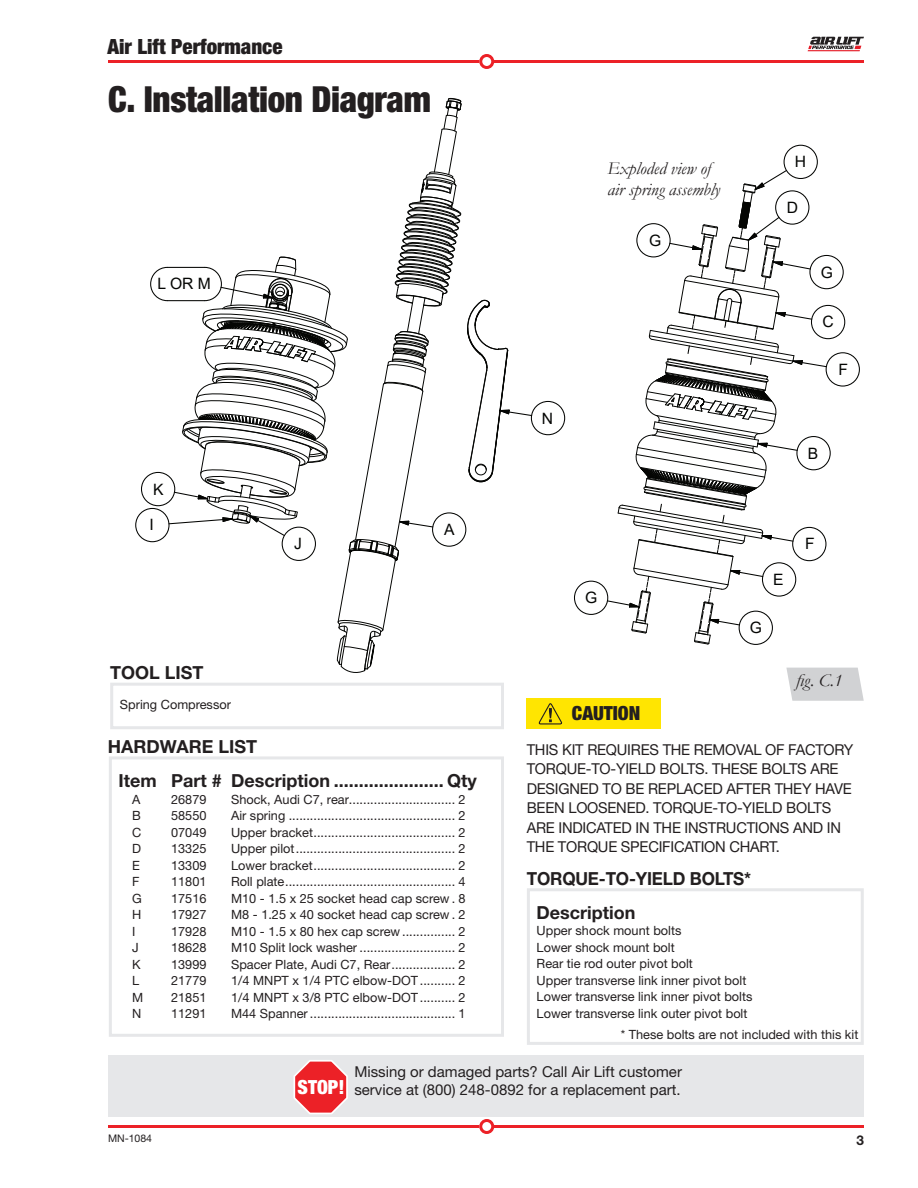
<style>
.page{position:relative;width:918px;height:1188px;background:#fff}
.page>*{position:absolute;margin:0;border:0;box-sizing:border-box;transform-origin:0 0}
.Section_header{font:900 condensed 36px "Helvetica Neue";letter-spacing:-.01em;color:#231f20}
.t1{font:900 condensed 21px "Helvetica Neue";color:#231f20}
.Danger_Icon{font:900 condensed 19.5px "Helvetica Neue";color:#231f20}
.Danger_Icon-2{font:900 condensed 19.5px "Helvetica Neue";color:#fff}
.Parts_heading{font:700 18px "Helvetica Neue";color:#231f20}
.Figure{font:italic 18px/21.6px "Garamond";color:#231f20}
.Parts_heading-2{font:700 18px "Helvetica Neue";color:#231f20;scale:.95 1}
.t2{font:15.6px "Arial";color:#040503}
.danger_text{font:15px/19.5px "Helvetica Neue";letter-spacing:-.015em;color:#231f20}
.Body_Text{font:15px "Helvetica Neue";color:#231f20}
.t3{font:700 13.5px "Helvetica Neue";color:#231f20}
.Parts_captions{font:12.75px "Helvetica Neue";color:#231f20}
.t4{font:10.5px "Helvetica Neue";color:#231f20}
</style>
<div class="page">
<hr style="left:493px;top:1125px;width:371px;height:3px;background:#ec2127">
<div style="left:479px;top:1119px;width:15px;height:15px;border:3px solid #ec2127;border-radius:50%"></div>
<hr style="left:108px;top:1125px;width:371px;height:3px;background:#ec2127">
<hr style="left:493px;top:60px;width:371px;height:3px;background:#ec2127">
<div style="left:479px;top:54px;width:15px;height:15px;border:3px solid #ec2127;border-radius:50%"></div>
<hr style="left:108px;top:60px;width:371px;height:3px;background:#ec2127">
<svg style="left:808px;top:37px;width:56px;height:14px"></svg>
<div style="left:574px;top:581px;width:34px;height:34px;border:1px solid #040503;border-radius:50%"></div>
<div style="left:784px;top:145px;width:34px;height:34px;border:1px solid #040503;border-radius:50%"></div>
<div style="left:809px;top:255px;width:35px;height:34px;border:1px solid #040503;border-radius:50%"></div>
<div style="left:796px;top:436px;width:35px;height:34px;border:1px solid #040503;border-radius:50%"></div>
<div style="left:826px;top:352px;width:34px;height:35px;border:1px solid #040503;border-radius:50%"></div>
<svg style="left:606px;top:169px;width:222px;height:476px"></svg>
<div style="left:811px;top:305px;width:34px;height:34px;border:1px solid #040503;border-radius:50%"></div>
<div style="left:135px;top:508px;width:35px;height:34px;border:1px solid #040503;border-radius:50%"></div>
<div style="left:141px;top:472px;width:34px;height:34px;border:1px solid #040503;border-radius:50%"></div>
<div style="left:531px;top:401px;width:34px;height:34px;border:1px solid #040503;border-radius:50%"></div>
<svg style="left:150px;top:98px;width:383px;height:575px"></svg>
<div style="left:432px;top:512px;width:34px;height:35px;border:1px solid #040503;border-radius:50%"></div>
<div style="left:109px;top:756px;width:395px;height:281px;border:3px solid #e6e7e9"></div>
<div style="left:108px;top:83px;width:328px;height:33px;background:#fff"></div>
<svg style="left:786px;top:668px;width:78px;height:33px;background:#d5d6d7"></svg>
<div style="left:108px;top:1055px;width:756px;height:62px;background:#e6e7e9"></div>
<svg style="left:293px;top:1060px;width:55px;height:54px"></svg>
<div style="left:527px;top:699px;width:134px;height:30px;background:#ffe501"></div>
<svg style="left:538px;top:703px;width:24px;height:22px"></svg>
<div style="left:527px;top:888px;width:337px;height:157px;border:3px solid #e6e7e9"></div>
<div style="left:110px;top:683px;width:394px;height:46px;border:3px solid #e6e7e9"></div>
<h2 class="t1" style="left:108px;top:33px;width:177px">Air Lift Performance</h2>
<p class="Section_header" style="left:108px;top:77px;width:324px">C. Installation Diagram</p>
<p class="t2" style="left:158px;top:273px;width:55px">L OR M</p>
<p class="t2" style="left:153px;top:478px;width:12px">K</p>
<p class="t2" style="left:150px;top:514px;width:6px">I</p>
<p class="Parts_heading" style="left:110px;top:661px;width:95px">TOOL LIST</p>
<p class="Parts_captions" style="left:120px;top:697px;width:112px">Spring Compressor</p>
<p class="t2" style="left:294px;top:533px;width:9px">J</p>
<p class="t2" style="left:444px;top:519px;width:12px">A</p>
<p class="Figure" style="left:608px;top:157px;width:114px">Exploded view of air spring assembly</p>
<p class="t2" style="left:649px;top:230px;width:14px">G</p>
<p class="t2" style="left:542px;top:407px;width:13px">N</p>
<p class="t2" style="left:795px;top:151px;width:13px">H</p>
<p class="t2" style="left:787px;top:197px;width:13px">D</p>
<p class="t2" style="left:821px;top:261px;width:14px">G</p>
<p class="t2" style="left:822px;top:311px;width:13px">C</p>
<p class="t2" style="left:839px;top:359px;width:11px">F</p>
<p class="t2" style="left:808px;top:443px;width:12px">B</p>
<p class="t2" style="left:585px;top:587px;width:14px">G</p>
<p class="Danger_Icon" style="left:572px;top:701px;width:70px">CAUTION</p>
<p class="t2" style="left:773px;top:569px;width:12px">E</p>
<p class="t2" style="left:750px;top:617px;width:14px">G</p>
<p class="t2" style="left:805px;top:533px;width:11px">F</p>
<p class="Figure" style="left:796px;top:669px;width:48px">fig. C.1</p>
<p class="Parts_heading" style="left:108px;top:735px;width:151px">HARDWARE LIST</p>
<p class="danger_text" style="left:527px;top:740px;width:328px">THIS KIT REQUIRES THE REMOVAL OF FACTORY TORQUE-TO-YIELD BOLTS. THESE BOLTS ARE DESIGNED TO BE REPLACED AFTER THEY HAVE BEEN LOOSENED. TORQUE-TO-YIELD BOLTS ARE INDICATED IN THE INSTRUCTIONS AND IN THE TORQUE SPECIFICATION CHART.</p>
<p class="Parts_heading" style="left:119px;top:769px;width:360px">Item Part # Description ...................... Qty</p>
<p class="Parts_captions" style="left:132px;top:791px;width:10px">A</p>
<p class="Parts_captions" style="left:171px;top:791px;width:37px">26879</p>
<p class="Parts_captions" style="left:231px;top:791px;width:236px">Shock, Audi C7, rear.............................. 2</p>
<p class="Parts_captions" style="left:132px;top:808px;width:10px">B</p>
<p class="Parts_captions" style="left:171px;top:808px;width:37px">58550</p>
<p class="Parts_captions" style="left:231px;top:808px;width:236px">Air spring ............................................... 2</p>
<p class="Parts_captions" style="left:132px;top:824px;width:11px">C</p>
<p class="Parts_captions" style="left:171px;top:824px;width:37px">07049</p>
<p class="Parts_captions" style="left:231px;top:824px;width:236px">Upper bracket........................................ 2</p>
<p class="Parts_captions" style="left:132px;top:841px;width:10px">D</p>
<p class="Parts_captions" style="left:171px;top:841px;width:37px">13325</p>
<p class="Parts_captions" style="left:231px;top:841px;width:236px">Upper pilot............................................. 2</p>
<p class="Parts_captions" style="left:132px;top:857px;width:9px">E</p>
<p class="Parts_captions" style="left:171px;top:857px;width:37px">13309</p>
<p class="Parts_captions" style="left:231px;top:857px;width:236px">Lower bracket........................................ 2</p>
<p class="Parts_captions" style="left:132px;top:874px;width:9px">F</p>
<p class="Parts_captions" style="left:171px;top:874px;width:37px">11801</p>
<p class="Parts_captions" style="left:231px;top:874px;width:236px">Roll plate................................................ 4</p>
<p class="Parts_captions" style="left:132px;top:890px;width:11px">G</p>
<p class="Parts_captions" style="left:171px;top:890px;width:37px">17516</p>
<p class="Parts_captions" style="left:231px;top:890px;width:236px">M10 - 1.5 x 25 socket head cap screw . 8</p>
<p class="Parts_captions" style="left:132px;top:907px;width:11px">H</p>
<p class="Parts_captions" style="left:171px;top:907px;width:37px">17927</p>
<p class="Parts_captions" style="left:231px;top:907px;width:236px">M8 - 1.25 x 40 socket head cap screw . 2</p>
<p class="Parts_captions" style="left:132px;top:923px;width:5px">I</p>
<p class="Parts_captions" style="left:171px;top:923px;width:37px">17928</p>
<p class="Parts_captions" style="left:231px;top:923px;width:236px">M10 - 1.5 x 80 hex cap screw ............... 2</p>
<p class="Parts_captions" style="left:132px;top:940px;width:8px">J</p>
<p class="Parts_captions" style="left:171px;top:940px;width:37px">18628</p>
<p class="Parts_captions" style="left:231px;top:940px;width:236px">M10 Split lock washer ........................... 2</p>
<p class="Parts_captions" style="left:132px;top:956px;width:10px">K</p>
<p class="Parts_captions" style="left:171px;top:956px;width:37px">13999</p>
<p class="Parts_captions" style="left:231px;top:956px;width:236px">Spacer Plate, Audi C7, Rear.................. 2</p>
<p class="Parts_captions" style="left:132px;top:973px;width:9px">L</p>
<p class="Parts_captions" style="left:171px;top:973px;width:37px">21779</p>
<p class="Parts_captions" style="left:231px;top:973px;width:236px">1/4 MNPT x 1/4 PTC elbow-DOT.......... 2</p>
<p class="Parts_captions" style="left:132px;top:989px;width:13px">M</p>
<p class="Parts_captions" style="left:171px;top:989px;width:37px">21851</p>
<p class="Parts_captions" style="left:231px;top:989px;width:236px">1/4 MNPT x 3/8 PTC elbow-DOT.......... 2</p>
<p class="Parts_captions" style="left:132px;top:1006px;width:11px">N</p>
<p class="Parts_captions" style="left:171px;top:1006px;width:37px">11291</p>
<p class="Parts_captions" style="left:231px;top:1006px;width:236px">M44 Spanner ......................................... 1</p>
<p class="Parts_heading-2" style="left:527px;top:867px;width:238px">TORQUE-TO-YIELD BOLTS*</p>
<p class="Parts_heading" style="left:537px;top:901px;width:100px">Description</p>
<p class="Parts_captions" style="left:537px;top:923px;width:146px">Upper shock mount bolts</p>
<p class="Parts_captions" style="left:537px;top:940px;width:140px">Lower shock mount bolt</p>
<p class="Parts_captions" style="left:537px;top:956px;width:158px">Rear tie rod outer pivot bolt</p>
<p class="Parts_captions" style="left:537px;top:973px;width:211px">Upper transverse link inner pivot bolt</p>
<p class="Parts_captions" style="left:537px;top:989px;width:217px">Lower transverse link inner pivot bolts</p>
<p class="Parts_captions" style="left:537px;top:1006px;width:212px">Lower transverse link outer pivot bolt</p>
<p class="Parts_captions" style="left:621px;top:1027px;width:239px">* These bolts are not included with this kit</p>
<p class="Body_Text" style="left:354px;top:1063px;width:329px">Missing or damaged parts? Call Air Lift customer</p>
<p class="Danger_Icon-2" style="left:298px;top:1075px;width:48px">STOP!</p>
<p class="Body_Text" style="left:354px;top:1081px;width:328px">service at (800) 248-0892 for a replacement part.</p>
<p class="t4" style="left:108px;top:1132px;width:46px">MN-1084</p>
<p class="t3" style="left:856px;top:1131px;width:9px">3</p>
</div>
